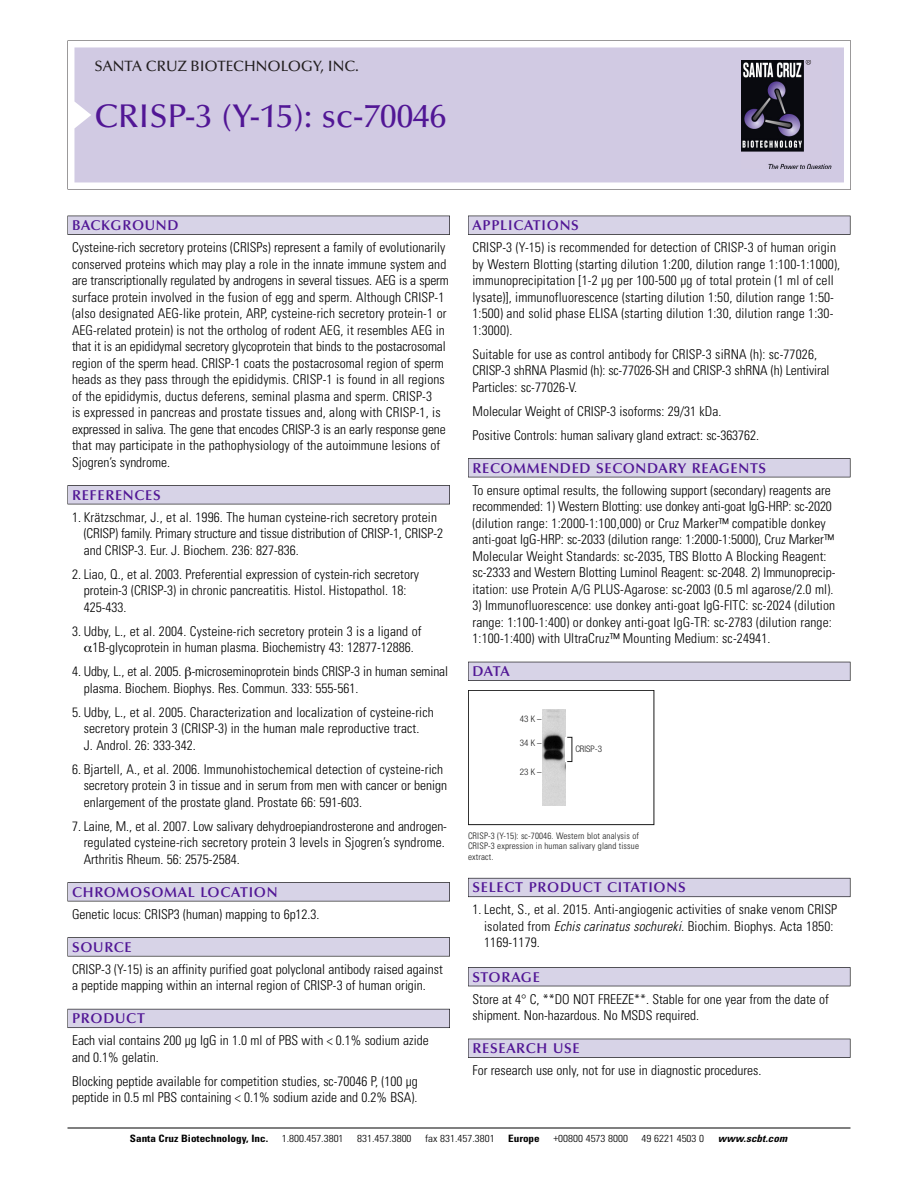
<style>
.page{position:relative;width:918px;height:1188px;background:#fff}
.page>*{position:absolute;margin:0;border:0;box-sizing:border-box;transform-origin:0 0}
.t1{font:500 33px "Optima";color:#511695}
.t2{font:500 15px "Optima";color:#231f20}
.t3{font:600 14.25px "Optima";letter-spacing:.05em;color:#511695}
.t4{font:300 condensed 13.5px/16.5px "Univers";color:#000}
.t5{font:300 condensed 10.2px "Univers";color:#000;scale:1.1 1}
.t6{font:700 condensed 10.2px "Univers";color:#000;scale:1.1 1}
.t7{font:italic 700 condensed 10.2px "Univers";letter-spacing:.005em;color:#000;scale:1.1 1}
.t8{font:9px/10.5px "Univers Condensed Light+AWFUNM";letter-spacing:.015em;color:#191919;text-align:justify}
.t9{font:9px "Helvetica Neue Light Cond+EFBIVW";color:#191919}
.s1{font-style:italic}
</style>
<div class="page">
<svg style="left:68px;top:40px;width:783px;height:149px"></svg>
<div style="left:74px;top:47px;width:770px;height:135px;background:#d1cae3"></div>
<img style="left:741px;top:60px;width:90px;height:108px">
<div style="left:68px;top:216px;width:382px;height:19px;background:#525155"></div>
<div style="left:68px;top:216px;width:381px;height:18px;background:#d7d3e7"></div>
<div style="left:68px;top:485px;width:382px;height:19px;background:#525155"></div>
<div style="left:68px;top:486px;width:381px;height:18px;background:#d7d3e7"></div>
<div style="left:68px;top:882px;width:382px;height:19px;background:#545357"></div>
<div style="left:68px;top:883px;width:381px;height:18px;background:#d7d3e7"></div>
<div style="left:68px;top:937px;width:382px;height:19px;background:#575759"></div>
<div style="left:68px;top:938px;width:381px;height:18px;background:#d7d3e7"></div>
<div style="left:68px;top:1009px;width:382px;height:19px;background:#5b5a62"></div>
<div style="left:68px;top:1009px;width:381px;height:18px;background:#d7d3e7"></div>
<div style="left:468px;top:216px;width:382px;height:19px;background:#525155"></div>
<div style="left:468px;top:216px;width:382px;height:18px;background:#d7d3e7"></div>
<div style="left:468px;top:458px;width:382px;height:19px;background:#525155"></div>
<div style="left:468px;top:459px;width:382px;height:18px;background:#d7d3e7"></div>
<div style="left:468px;top:662px;width:382px;height:19px;background:#525158"></div>
<div style="left:468px;top:662px;width:382px;height:18px;background:#d7d3e7"></div>
<div style="left:468px;top:878px;width:382px;height:19px;background:#66646e"></div>
<div style="left:468px;top:878px;width:382px;height:18px;background:#d7d3e7"></div>
<div style="left:468px;top:967px;width:382px;height:19px;background:#525156"></div>
<div style="left:468px;top:968px;width:382px;height:18px;background:#d7d3e7"></div>
<div style="left:468px;top:1039px;width:382px;height:19px;background:#515055"></div>
<div style="left:468px;top:1039px;width:382px;height:18px;background:#d7d3e7"></div>
<hr style="left:68px;top:1128px;width:782px;height:1px;background:#000">
<div style="left:468px;top:690px;width:186px;height:135px;border:1px solid #191919"></div>
<img style="left:543px;top:710px;width:23px;height:95px">
<p class="t2" style="left:94px;top:61px;width:266px">SANTA CRUZ BIOTECHNOLOGY, INC.</p>
<h1 class="t1" style="left:94px;top:103px;width:353px">CRISP-3 (Y-15): sc-70046</h1>
<p class="t3" style="left:72px;top:219px;width:108px">BACKGROUND</p>
<p class="t4" style="left:72px;top:240px;width:378px">Cysteine-rich secretory proteins (CRISPs) represent a family of evolutionarily conserved proteins which may play a role in the innate immune system and are transcriptionally regulated by androgens in several tissues. AEG is a sperm surface protein involved in the fusion of egg and sperm. Although CRISP-1 (also designated AEG-like protein, ARP, cysteine-rich secretory protein-1 or AEG-related protein) is not the ortholog of rodent AEG, it resembles AEG in that it is an epididymal secretory glycoprotein that binds to the postacrosomal region of the sperm head. CRISP-1 coats the postacrosomal region of sperm heads as they pass through the epididymis. CRISP-1 is found in all regions of the epididymis, ductus deferens, seminal plasma and sperm. CRISP-3<br>is expressed in pancreas and prostate tissues and, along with CRISP-1, is expressed in saliva. The gene that encodes CRISP-3 is an early response gene that may participate in the pathophysiology of the autoimmune lesions of Sjogren’s syndrome.</p>
<p class="t3" style="left:72px;top:489px;width:90px">REFERENCES</p>
<p class="t4" style="left:84px;top:510px;width:361px;text-indent:-12px">1. Krätzschmar, J., et al. 1996. The human cysteine-rich secretory protein (CRISP) family. Primary structure and tissue distribution of CRISP-1, CRISP-2 and CRISP-3. Eur. J. Biochem. 236: 827-836.</p>
<p class="t4" style="left:84px;top:567px;width:337px;text-indent:-12px">2. Liao, Q., et al. 2003. Preferential expression of cystein-rich secretory protein-3 (CRISP-3) in chronic pancreatitis. Histol. Histopathol. 18:<br>425-433.</p>
<p class="t4" style="left:92px;top:624px;width:331px;text-indent:-20px">3. Udby, L., et al. 2004. Cysteine-rich secretory protein 3 is a ligand of<br>1B-glycoprotein in human plasma. Biochemistry 43: 12877-12886.</p>
<p class="t4" style="left:84px;top:664px;width:366px;text-indent:-12px">4. Udby, L., et al. 2005. -microseminoprotein binds CRISP-3 in human seminal plasma. Biochem. Biophys. Res. Commun. 333: 555-561.</p>
<p class="t4" style="left:84px;top:705px;width:352px;text-indent:-12px">5. Udby, L., et al. 2005. Characterization and localization of cysteine-rich secretory protein 3 (CRISP-3) in the human male reproductive tract.<br>J. Androl. 26: 333-342.</p>
<p class="t4" style="left:84px;top:762px;width:365px;text-indent:-12px">6. Bjartell, A., et al. 2006. Immunohistochemical detection of cysteine-rich secretory protein 3 in tissue and in serum from men with cancer or benign enlargement of the prostate gland. Prostate 66: 591-603.</p>
<p class="t4" style="left:84px;top:819px;width:365px;text-indent:-12px">7. Laine, M., et al. 2007. Low salivary dehydroepiandrosterone and androgen&shy;regulated cysteine-rich secretory protein 3 levels in Sjogren’s syndrome.<br>Arthritis Rheum. 56: 2575-2584.</p>
<p class="t3" style="left:72px;top:886px;width:207px">CHROMOSOMAL LOCATION</p>
<p class="t4" style="left:72px;top:907px;width:249px">Genetic locus: CRISP3 (human) mapping to 6p12.3.</p>
<p class="t3" style="left:72px;top:941px;width:61px">SOURCE</p>
<p class="t4" style="left:72px;top:962px;width:372px">CRISP-3 (Y-15) is an affinity purified goat polyclonal antibody raised against a peptide mapping within an internal region of CRISP-3 of human origin.</p>
<p class="t3" style="left:72px;top:1013px;width:74px">PRODUCT</p>
<p class="t4" style="left:72px;top:1033px;width:358px">Each vial contains 200 µg IgG in 1.0 ml of PBS with &lt; 0.1% sodium azide and 0.1% gelatin.</p>
<p class="t4" style="left:72px;top:1074px;width:347px">Blocking peptide available for competition studies, sc-70046 P, (100 µg peptide in 0.5 ml PBS containing &lt; 0.1% sodium azide and 0.2% BSA).</p>
<p class="t3" style="left:473px;top:219px;width:108px">APPLICATIONS</p>
<p class="t4" style="left:473px;top:240px;width:369px">CRISP-3 (Y-15) is recommended for detection of CRISP-3 of human origin by Western Blotting (starting dilution 1:200, dilution range 1:100-1:1000), immunoprecipitation [1-2 µg per 100-500 µg of total protein (1 ml of cell lysate)], immunofluorescence (starting dilution 1:50, dilution range 1:50- 1:500) and solid phase ELISA (starting dilution 1:30, dilution range 1:30- 1:3000).</p>
<p class="t4" style="left:473px;top:347px;width:359px">Suitable for use as control antibody for CRISP-3 siRNA (h): sc-77026,<br>CRISP-3 shRNA Plasmid (h): sc-77026-SH and CRISP-3 shRNA (h) Lentiviral<br>Particles: sc-77026-V.</p>
<p class="t4" style="left:473px;top:400px;width:288px;line-height:24px">Molecular Weight of CRISP-3 isoforms: 29/31 kDa.<br>Positive Controls: human salivary gland extract: sc-363762.</p>
<p class="t3" style="left:473px;top:462px;width:295px">RECOMMENDED SECONDARY REAGENTS</p>
<p class="t4" style="left:473px;top:483px;width:364px">To ensure optimal results, the following support (secondary) reagents are recommended: 1) Western Blotting: use donkey anti-goat IgG-HRP: sc-2020 (dilution range: 1:2000-1:100,000) or Cruz Marker™ compatible donkey anti-goat IgG-HRP: sc-2033 (dilution range: 1:2000-1:5000), Cruz Marker™ Molecular Weight Standards: sc-2035, TBS Blotto A Blocking Reagent: sc-2333 and Western Blotting Luminol Reagent: sc-2048. 2) Immunoprecip&shy;itation: use Protein A/G PLUS-Agarose: sc-2003 (0.5 ml agarose/2.0 ml).</p>
<p class="t4" style="left:473px;top:598px;width:364px">3) Immunofluorescence: use donkey anti-goat IgG-FITC: sc-2024 (dilution range: 1:100-1:400) or donkey anti-goat IgG-TR: sc-2783 (dilution range:<br>1:100-1:400) with UltraCruz™ Mounting Medium: sc-24941.</p>
<p class="t3" style="left:473px;top:666px;width:39px">DATA</p>
<p class="t9" style="left:520px;top:716px;width:23px">43K–</p>
<p class="t9" style="left:520px;top:740px;width:23px">34K–</p>
<p class="t9" style="left:520px;top:769px;width:23px">23K–</p>
<p class="t9" style="left:575px;top:745px;width:28px">CRISP-3</p>
<p class="t8" style="left:468px;top:831px;width:173px">CRISP-3 (Y-15): sc-70046. Western blot analysis of CRISP-3 expression in human salivary gland tissue extract.</p>
<p class="t3" style="left:473px;top:882px;width:215px">SELECT PRODUCT CITATIONS</p>
<p class="t4" style="left:484px;top:902px;width:355px;text-indent:-12px">1. Lecht, S., et al. 2015. Anti-angiogenic activities of snake venom CRISP isolated from <span class="s1">Echis carinatus sochureki.</span> Biochim. Biophys. Acta 1850:<br>1169-1179.</p>
<p class="t3" style="left:473px;top:971px;width:69px">STORAGE</p>
<p class="t4" style="left:473px;top:992px;width:358px">Store at 4° C, **DO NOT FREEZE**. Stable for one year from the date of shipment. Non-hazardous. No MSDS required.</p>
<p class="t3" style="left:473px;top:1043px;width:109px">RESEARCH USE</p>
<p class="t4" style="left:473px;top:1063px;width:290px">For research use only, not for use in diagnostic procedures.</p>
<p class="t6" style="left:130px;top:1135px;width:127px">Santa Cruz Biotechnology, Inc.</p>
<p class="t5" style="left:282px;top:1135px;width:58px">1.800.457.3801</p>
<p class="t5" style="left:357px;top:1135px;width:51px">831.457.3800</p>
<p class="t5" style="left:425px;top:1135px;width:65px">fax 831.457.3801</p>
<p class="t6" style="left:508px;top:1135px;width:30px">Europe</p>
<p class="t5" style="left:553px;top:1135px;width:69px">+00800 4573 8000</p>
<p class="t5" style="left:642px;top:1135px;width:58px">49 6221 4503 0</p>
<p class="t7" style="left:718px;top:1135px;width:64px">www.scbt.com</p>
</div>
